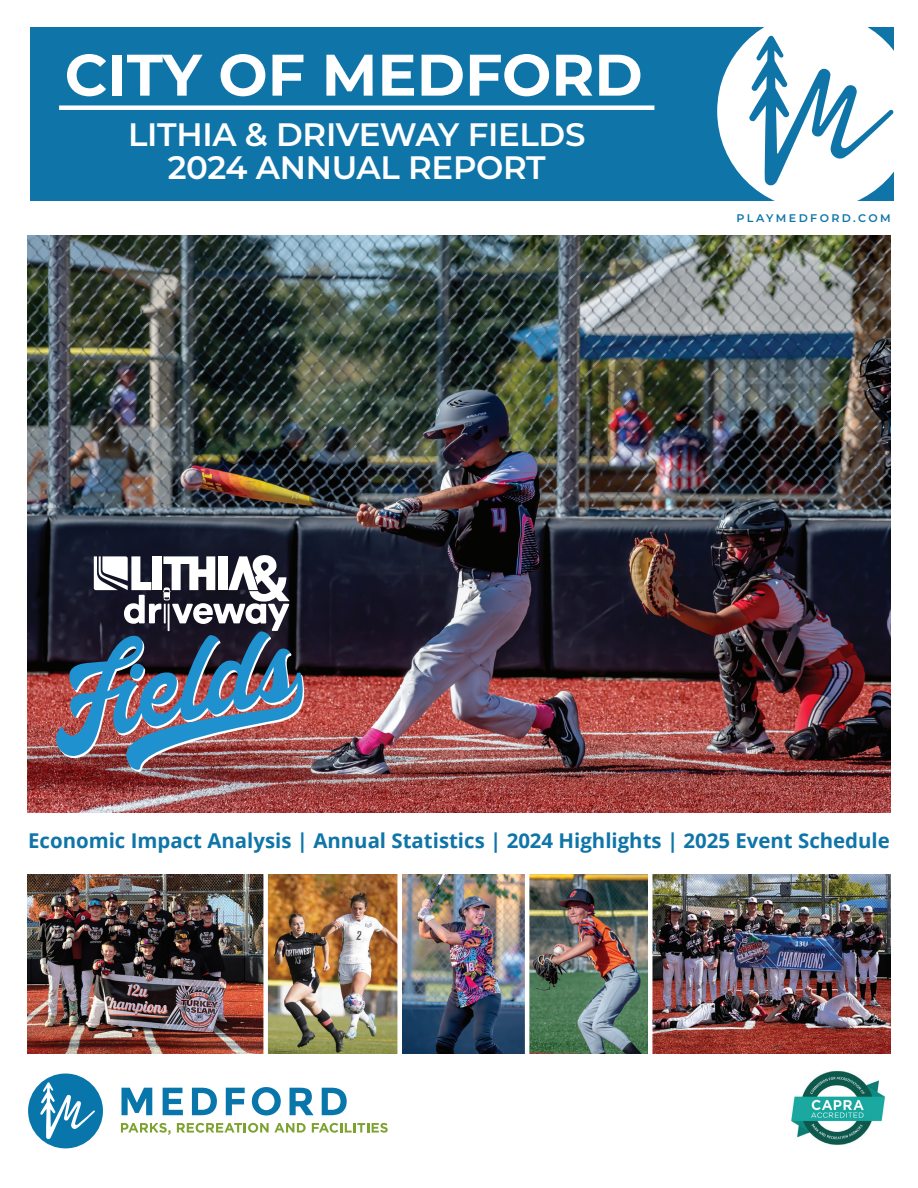
<style>
.page{position:relative;width:918px;height:1188px;background:#fff}
.page>*{position:absolute;margin:0;border:0;box-sizing:border-box;transform-origin:0 0}
.t1{font:700 58.5px "Montserrat";color:#fff}
.t2{font:600 32.4px/33.2px "Montserrat";letter-spacing:-.01em;color:#fff;text-align:center}
.t3{font:700 20.4px "Open Sans";color:#0f75a9}
.t4{font:600 11.1px "Montserrat";letter-spacing:.22em;color:#0f75a9}
</style>
<div class="page">
<div style="left:30px;top:27px;width:864px;height:174px;background:#0f75a9"></div>
<svg style="left:717px;top:27px;width:177px;height:174px"></svg>
<div style="left:59px;top:105px;width:595px;height:5px;background:#fff"></div>
<svg style="left:28px;top:1074px;width:75px;height:74px"></svg>
<svg style="left:226px;top:1088px;width:19px;height:27px"></svg>
<svg style="left:252px;top:1087px;width:29px;height:29px"></svg>
<svg style="left:290px;top:1088px;width:24px;height:27px"></svg>
<svg style="left:322px;top:1088px;width:25px;height:27px"></svg>
<svg style="left:121px;top:1123px;width:50px;height:12px"></svg>
<svg style="left:177px;top:1123px;width:129px;height:10px"></svg>
<svg style="left:312px;top:1123px;width:76px;height:10px"></svg>
<svg style="left:121px;top:1088px;width:31px;height:27px"></svg>
<svg style="left:163px;top:1088px;width:20px;height:27px"></svg>
<svg style="left:192px;top:1088px;width:25px;height:27px"></svg>
<img style="left:791px;top:1071px;width:94px;height:74px">
<img style="left:27px;top:235px;width:864px;height:577px">
<img style="left:27px;top:875px;width:236px;height:178px">
<img style="left:268px;top:875px;width:129px;height:178px">
<img style="left:402px;top:875px;width:123px;height:178px">
<img style="left:652px;top:875px;width:239px;height:178px">
<img style="left:529px;top:875px;width:119px;height:178px">
<img style="left:52px;top:555px;width:256px;height:217px">
<h1 class="t1" style="left:65px;top:33px;width:579px">CITY OF MEDFORD</h1>
<h2 class="t2" style="left:128px;top:117px;width:459px">LITHIA &amp; DRIVEWAY FIELDS<br>2024 ANNUAL REPORT</h2>
<p class="t4" style="left:737px;top:210px;width:156px">PLAYMEDFORD.COM</p>
<p class="t3" style="left:28px;top:826px;width:863px">Economic Impact Analysis | Annual Statistics | 2024 Highlights | 2025 Event Schedule</p>
</div>
